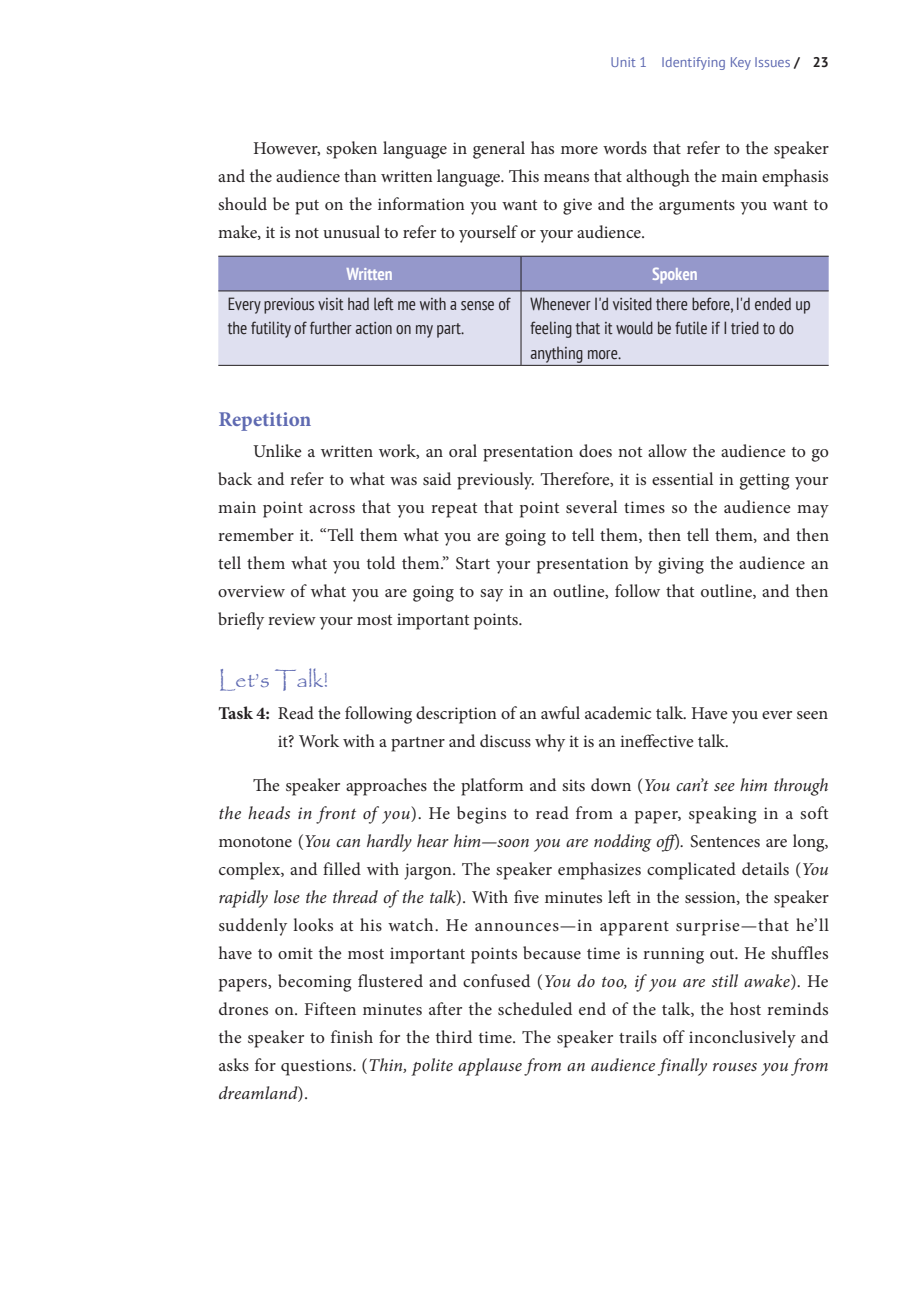
<style>
.page{position:relative;width:918px;height:1290px;background:#fff}
.page>*{position:absolute;margin:0;border:0;box-sizing:border-box;transform-origin:0 0}
.t1{font:22.75px "Papyrus";color:#5f6ab1}
.t2{font:700 21px "Minion Pro";letter-spacing:-.005em;color:#5f6ab1}
.t3{font:17.85px/28px "Minion Pro";color:#231f20;text-align:justify}
.t4{font:condensed 17.5px/24.5px "PT Sans";color:#231f20}
.t5{font:700 condensed 17.5px "PT Sans";color:#fff}
.t6{font:14px "PT Sans";color:#5f6ab1}
.s1{font-weight:700;color:#231f20}
.s2{font-weight:700}
.s3{font-style:italic}
</style>
<div class="page">
<svg style="left:218px;top:257px;width:610px;height:108px;background:#c6c8e2"></svg>
<hr style="left:218px;top:365px;width:303px;height:1px;background:#231f20">
<hr style="left:521px;top:365px;width:307px;height:1px;background:#231f20">
<hr style="left:218px;top:256px;width:303px;height:1px;background:#231f20">
<hr style="left:521px;top:257px;width:1px;height:34px;background:#231f20">
<hr style="left:521px;top:256px;width:307px;height:1px;background:#231f20">
<hr style="left:218px;top:291px;width:303px;height:1px;background:#231f20">
<hr style="left:521px;top:291px;width:1px;height:74px;background:#231f20">
<hr style="left:521px;top:291px;width:307px;height:1px;background:#231f20">
<p class="t6" style="left:610px;top:53px;width:220px">Unit 1 Identifying Key Issues <span class="s1">/ 23</span></p>
<p class="t3" style="left:218px;top:134px;width:612px;text-indent:35px">However, spoken language in general has more words that refer to the speaker and the audience than written language. This means that although the main emphasis should be put on the information you want to give and the arguments you want to make, it is not unusual to refer to yourself or your audience.</p>
<p class="t5" style="left:346px;top:262px;width:48px">Written</p>
<p class="t5" style="left:652px;top:262px;width:47px">Spoken</p>
<p class="t4" style="left:228px;top:291px;width:284px">Every previous visit had left me with a sense of the futility of further action on my part.</p>
<p class="t4" style="left:530px;top:291px;width:282px">Whenever I'd visited there before, I'd ended up feeling that it would be futile if I tried to do anything more.</p>
<p class="t2" style="left:218px;top:404px;width:95px">Repetition</p>
<p class="t3" style="left:218px;top:437px;width:612px;text-indent:35px">Unlike a written work, an oral presentation does not allow the audience to go back and refer to what was said previously. Therefore, it is essential in getting your main point across that you repeat that point several times so the audience may remember it. “Tell them what you are going to tell them, then tell them, and then tell them what you told them.” Start your presentation by giving the audience an overview of what you are going to say in an outline, follow that outline, and then briefly review your most important points.</p>
<p class="t1" style="left:218px;top:665px;width:111px">Let’s Talk!</p>
<p class="t3" style="left:278px;top:700px;width:552px;text-indent:-60px"><span class="s2">Task 4:</span> Read the following description of an awful academic talk. Have you ever seen it? Work with a partner and discuss why it is an ineffective talk.</p>
<p class="t3" style="left:218px;top:771px;width:612px;text-indent:35px">The speaker approaches the platform and sits down (<span class="s3">You can’t see him through the heads in front of you</span>). He begins to read from a paper, speaking in a soft monotone (<span class="s3">You can hardly hear him—soon you are nodding off</span>)<span class="s3">.</span> Sentences are long, complex, and filled with jargon. The speaker emphasizes complicated details (<span class="s3">You rapidly lose the thread of the talk</span>). With five minutes left in the session, the speaker suddenly looks at his watch. He announces—in apparent surprise—that he’ll have to omit the most important points because time is running out. He shuffles papers, becoming flustered and confused (<span class="s3">You do too, if you are still awake</span>). He drones on. Fifteen minutes after the scheduled end of the talk, the host reminds the speaker to finish for the third time. The speaker trails off inconclusively and asks for questions. (<span class="s3">Thin, polite applause from an audience finally rouses you from dreamland</span>).</p>
</div>
